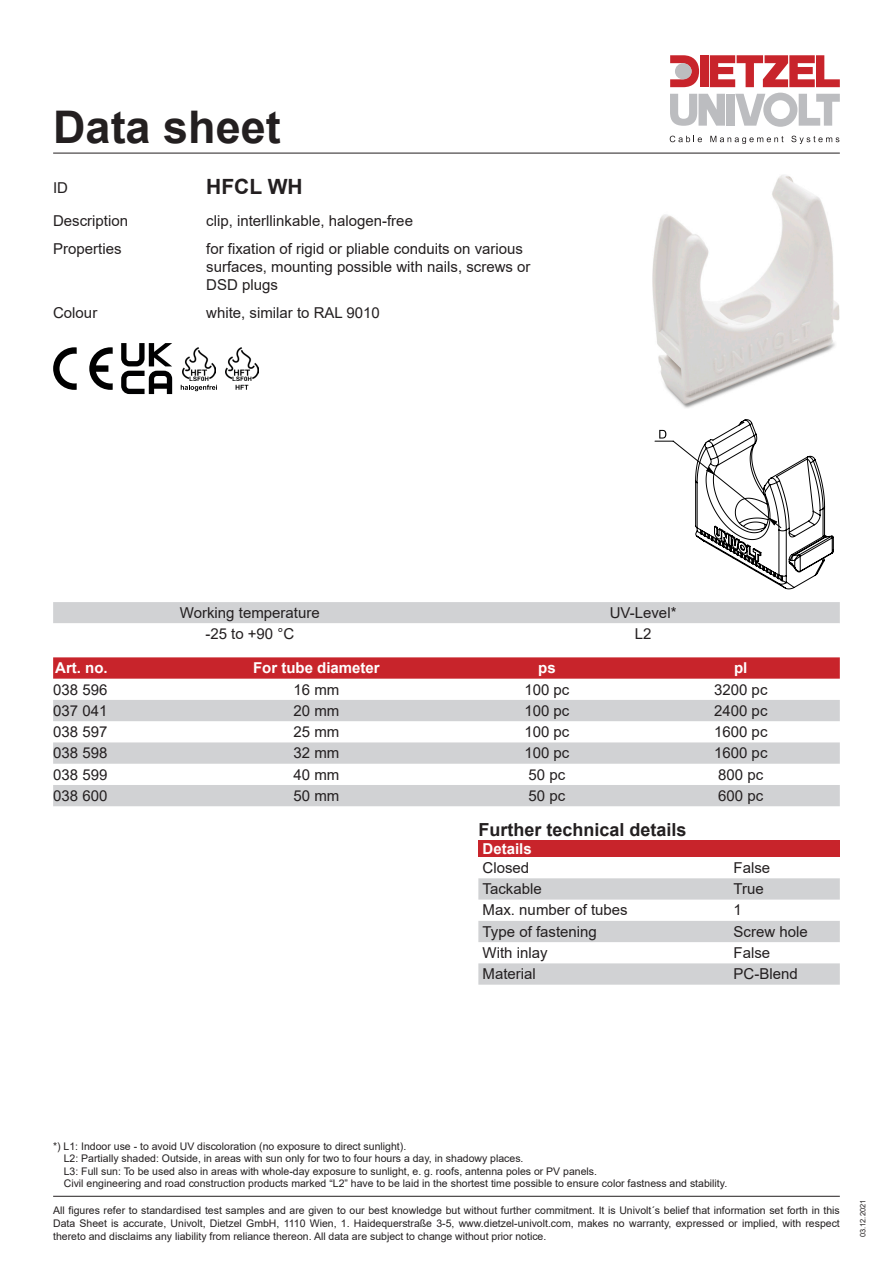
<style>
.page{position:relative;width:893px;height:1263px;background:#fff}
.page>*{position:absolute;margin:0;border:0;box-sizing:border-box;transform-origin:0 0}
.Standard_Absatz{font:700 45px "Arial";color:#231f20}
.Standard_Absatz-2{font:700 21px "Arial";color:#231f20}
.Standard_Absatz-3{font:700 18px "Arial";color:#231f20}
.Standard_Absatz-4{font:15px/18px "Arial";color:#231f20}
.Standard_Absatz-5{font:700 15px "Arial";color:#fff}
.Standard_Absatz-6{font:10.5px/12.6px "Arial";color:#231f20;text-align:justify}
.Standard_Absatz-7{font:7.5px "Arial";color:#231f20}
</style>
<div class="page">
<hr style="left:53px;top:153px;width:787px;height:1px;background:#231f20">
<svg style="left:670px;top:136px;width:32px;height:6px"></svg>
<svg style="left:710px;top:136px;width:73px;height:8px"></svg>
<svg style="left:791px;top:136px;width:48px;height:8px"></svg>
<div style="left:700px;top:55px;width:9px;height:32px;background:#c8242b"></div>
<div style="left:726px;top:94px;width:8px;height:32px;background:#bcbdc0"></div>
<svg style="left:670px;top:94px;width:55px;height:32px"></svg>
<svg style="left:670px;top:55px;width:29px;height:32px"></svg>
<div style="left:675px;top:63px;width:17px;height:16px;background:#bcbdc0;border-radius:50%"></div>
<svg style="left:710px;top:55px;width:130px;height:32px"></svg>
<svg style="left:735px;top:93px;width:105px;height:34px"></svg>
<hr style="left:53px;top:1196px;width:787px;height:1px;background:#231f20">
<svg style="left:53px;top:657px;width:787px;height:22px;background:#c92b32"></svg>
<svg style="left:53px;top:700px;width:787px;height:106px;fill:#d1d2d4"></svg>
<div style="left:53px;top:602px;width:787px;height:21px;background:#d1d2d4"></div>
<div style="left:478px;top:840px;width:362px;height:17px;background:#c8242b"></div>
<svg style="left:478px;top:878px;width:362px;height:107px"></svg>
<svg style="left:89px;top:347px;width:24px;height:43px"></svg>
<svg style="left:53px;top:347px;width:24px;height:43px"></svg>
<svg style="left:121px;top:343px;width:51px;height:51px"></svg>
<img style="left:183px;top:347px;width:32px;height:33px">
<svg style="left:181px;top:385px;width:36px;height:6px"></svg>
<img style="left:225px;top:347px;width:33px;height:33px">
<svg style="left:236px;top:385px;width:12px;height:5px"></svg>
<svg style="left:654px;top:419px;width:180px;height:170px"></svg>
<svg style="left:652px;top:175px;width:188px;height:233px"></svg>
<p class="Standard_Absatz" style="left:53px;top:95px;width:229px">Data sheet</p>
<p class="Standard_Absatz-2" style="left:206px;top:172px;width:98px">HFCL WH</p>
<p class="Standard_Absatz-4" style="left:53px;top:179px;width:16px">ID</p>
<p class="Standard_Absatz-4" style="left:53px;top:212px;width:77px">Description</p>
<p class="Standard_Absatz-4" style="left:206px;top:212px;width:208px">clip, interllinkable, halogen-free</p>
<p class="Standard_Absatz-4" style="left:53px;top:239px;width:70px">Properties</p>
<p class="Standard_Absatz-4" style="left:206px;top:239px;width:326px">for fixation of rigid or pliable conduits on various surfaces, mounting possible with nails, screws or<br>DSD plugs</p>
<p class="Standard_Absatz-4" style="left:53px;top:303px;width:46px">Colour</p>
<p class="Standard_Absatz-4" style="left:206px;top:303px;width:175px">white, similar to RAL 9010</p>
<p class="Standard_Absatz-4" style="left:180px;top:603px;width:141px">Working temperature</p>
<p class="Standard_Absatz-4" style="left:610px;top:603px;width:68px">UV-Level*</p>
<p class="Standard_Absatz-4" style="left:205px;top:625px;width:90px">-25 to +90 °C</p>
<p class="Standard_Absatz-4" style="left:635px;top:625px;width:18px">L2</p>
<p class="Standard_Absatz-5" style="left:55px;top:657px;width:54px">Art. no.</p>
<p class="Standard_Absatz-5" style="left:253px;top:657px;width:128px">For tube diameter</p>
<p class="Standard_Absatz-5" style="left:538px;top:657px;width:19px">ps</p>
<p class="Standard_Absatz-5" style="left:734px;top:657px;width:15px">pl</p>
<p class="Standard_Absatz-4" style="left:53px;top:680px;width:56px">038 596</p>
<p class="Standard_Absatz-4" style="left:293px;top:680px;width:47px">16 mm</p>
<p class="Standard_Absatz-4" style="left:524px;top:680px;width:47px">100 pc</p>
<p class="Standard_Absatz-4" style="left:714px;top:680px;width:55px">3200 pc</p>
<p class="Standard_Absatz-4" style="left:53px;top:701px;width:56px">037 041</p>
<p class="Standard_Absatz-4" style="left:293px;top:701px;width:47px">20 mm</p>
<p class="Standard_Absatz-4" style="left:524px;top:701px;width:47px">100 pc</p>
<p class="Standard_Absatz-4" style="left:714px;top:701px;width:55px">2400 pc</p>
<p class="Standard_Absatz-4" style="left:53px;top:723px;width:56px">038 597</p>
<p class="Standard_Absatz-4" style="left:293px;top:723px;width:47px">25 mm</p>
<p class="Standard_Absatz-4" style="left:524px;top:723px;width:47px">100 pc</p>
<p class="Standard_Absatz-4" style="left:714px;top:723px;width:55px">1600 pc</p>
<p class="Standard_Absatz-4" style="left:53px;top:744px;width:56px">038 598</p>
<p class="Standard_Absatz-4" style="left:293px;top:744px;width:47px">32 mm</p>
<p class="Standard_Absatz-4" style="left:524px;top:744px;width:47px">100 pc</p>
<p class="Standard_Absatz-4" style="left:714px;top:744px;width:55px">1600 pc</p>
<p class="Standard_Absatz-4" style="left:53px;top:765px;width:56px">038 599</p>
<p class="Standard_Absatz-4" style="left:293px;top:765px;width:47px">40 mm</p>
<p class="Standard_Absatz-4" style="left:529px;top:765px;width:38px">50 pc</p>
<p class="Standard_Absatz-4" style="left:718px;top:765px;width:47px">800 pc</p>
<p class="Standard_Absatz-4" style="left:53px;top:787px;width:56px">038 600</p>
<p class="Standard_Absatz-4" style="left:293px;top:787px;width:47px">50 mm</p>
<p class="Standard_Absatz-4" style="left:529px;top:787px;width:38px">50 pc</p>
<p class="Standard_Absatz-4" style="left:718px;top:787px;width:47px">600 pc</p>
<p class="Standard_Absatz-3" style="left:478px;top:817px;width:210px">Further technical details</p>
<p class="Standard_Absatz-5" style="left:483px;top:838px;width:51px">Details</p>
<p class="Standard_Absatz-4" style="left:483px;top:858px;width:48px">Closed</p>
<p class="Standard_Absatz-4" style="left:733px;top:858px;width:38px">False</p>
<p class="Standard_Absatz-4" style="left:483px;top:880px;width:61px">Tackable</p>
<p class="Standard_Absatz-4" style="left:733px;top:880px;width:32px">True</p>
<p class="Standard_Absatz-4" style="left:483px;top:901px;width:147px">Max. number of tubes</p>
<p class="Standard_Absatz-4" style="left:733px;top:901px;width:10px">1</p>
<p class="Standard_Absatz-4" style="left:483px;top:922px;width:116px">Type of fastening</p>
<p class="Standard_Absatz-4" style="left:733px;top:922px;width:76px">Screw hole</p>
<p class="Standard_Absatz-4" style="left:483px;top:943px;width:67px">With inlay</p>
<p class="Standard_Absatz-4" style="left:733px;top:943px;width:38px">False</p>
<p class="Standard_Absatz-4" style="left:483px;top:965px;width:55px">Material</p>
<p class="Standard_Absatz-4" style="left:733px;top:965px;width:66px">PC-Blend</p>
<p class="Standard_Absatz-6" style="left:64px;top:1139px;width:665px;text-align:left;text-indent:-11px">*) L1: Indoor use - to avoid UV discoloration (no exposure to direct sunlight).<br>L2: Partially shaded: Outside, in areas with sun only for two to four hours a day, in shadowy places.<br>L3: Full sun: To be used also in areas with whole-day exposure to sunlight, e. g. roofs, antenna poles or PV panels.<br>Civil engineering and road construction products marked “L2” have to be laid in the shortest time possible to ensure color fastness and stability.</p>
<p class="Standard_Absatz-6" style="left:53px;top:1204px;width:788px">All figures refer to standardised test samples and are given to our best knowledge but without further commitment. It is Univolt´s belief that information set forth in this Data Sheet is accurate, Univolt, Dietzel GmbH, 1110 Wien, 1. Haidequerstraße 3-5, www.dietzel-univolt.com, makes no warranty, expressed or implied, with respect thereto and disclaims any liability from reliance thereon. All data are subject to change without prior notice.</p>
<p class="Standard_Absatz-7" style="left:858px;top:1237px;width:39px;rotate:-90deg">03.12.2021</p>
</div>
